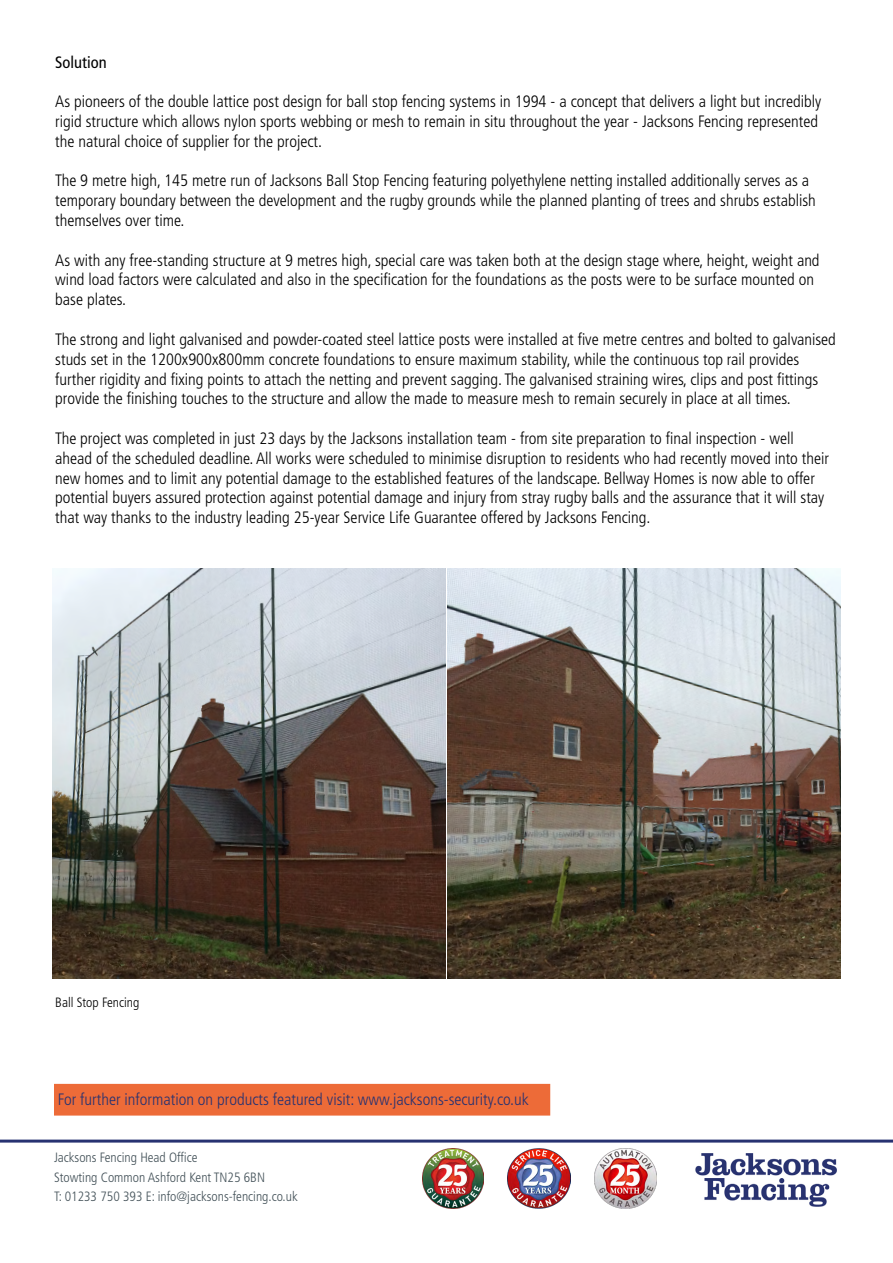
<style>
.page{position:relative;width:893px;height:1263px;background:#fff}
.page>*{position:absolute;margin:0;border:0;box-sizing:border-box;transform-origin:0 0}
.t1{font:300 condensed 16.5px/19.8px "Frutiger LT Std";color:#000}
.t2{font:300 condensed 16.5px "Frutiger LT Std";color:#273271}
.t3{font:condensed 16.5px "Frutiger LT Std";color:#000}
.t4{font:300 condensed 13.5px/19.5px "Frutiger LT Std";color:#445259}
.t5{font:300 condensed 13.5px "Frutiger LT Std";color:#000}
</style>
<div class="page">
<img style="left:601px;top:1142px;width:274px;height:65px">
<div style="left:54px;top:1084px;width:496px;height:31px;background:#ed6b38"></div>
<hr style="left:0;top:1139px;width:893px;height:3px;background:#273271">
<img style="left:422px;top:1148px;width:62px;height:61px">
<img style="left:507px;top:1148px;width:64px;height:61px">
<img style="left:595px;top:1148px;width:62px;height:61px">
<img style="left:53px;top:568px;width:392px;height:411px">
<img style="left:448px;top:568px;width:392px;height:411px">
<p class="t3" style="left:55px;top:52px;width:53px">Solution</p>
<p class="t1" style="left:55px;top:92px;width:767px">As pioneers of the double lattice post design for ball stop fencing systems in 1994 - a concept that delivers a light but incredibly rigid structure which allows nylon sports webbing or mesh to remain in situ throughout the year - Jacksons Fencing represented the natural choice of supplier for the project.</p>
<p class="t1" style="left:55px;top:171px;width:762px">The 9 metre high, 145 metre run of Jacksons Ball Stop Fencing featuring polyethylene netting installed additionally serves as a temporary boundary between the development and the rugby grounds while the planned planting of trees and shrubs establish themselves over time.</p>
<p class="t1" style="left:55px;top:250px;width:766px">As with any free-standing structure at 9 metres high, special care was taken both at the design stage where, height, weight and wind load factors were calculated and also in the specification for the foundations as the posts were to be surface mounted on base plates.</p>
<p class="t1" style="left:55px;top:329px;width:782px">The strong and light galvanised and powder-coated steel lattice posts were installed at five metre centres and bolted to galvanised studs set in the 1200x900x800mm concrete foundations to ensure maximum stability, while the continuous top rail provides further rigidity and fixing points to attach the netting and prevent sagging. The galvanised straining wires, clips and post fittings provide the finishing touches to the structure and allow the made to measure mesh to remain securely in place at all times.</p>
<p class="t1" style="left:55px;top:428px;width:775px">The project was completed in just 23 days by the Jacksons installation team - from site preparation to final inspection - well ahead of the scheduled deadline. All works were scheduled to minimise disruption to residents who had recently moved into their new homes and to limit any potential damage to the established features of the landscape. Bellway Homes is now able to offer potential buyers assured protection against potential damage and injury from stray rugby balls and the assurance that it will stay that way thanks to the industry leading 25-year Service Life Guarantee offered by Jacksons Fencing.</p>
<p class="t5" style="left:55px;top:994px;width:85px">Ball Stop Fencing</p>
<p class="t2" style="left:58px;top:1090px;width:472px">For further information on products featured visit: www.jacksons-security.co.uk</p>
<p class="t4" style="left:54px;top:1148px;width:245px">Jacksons Fencing Head Office<br>Stowting Common Ashford Kent TN25 6BN<br>T: 01233 750 393 E: info@jacksons-fencing.co.uk</p>
</div>
